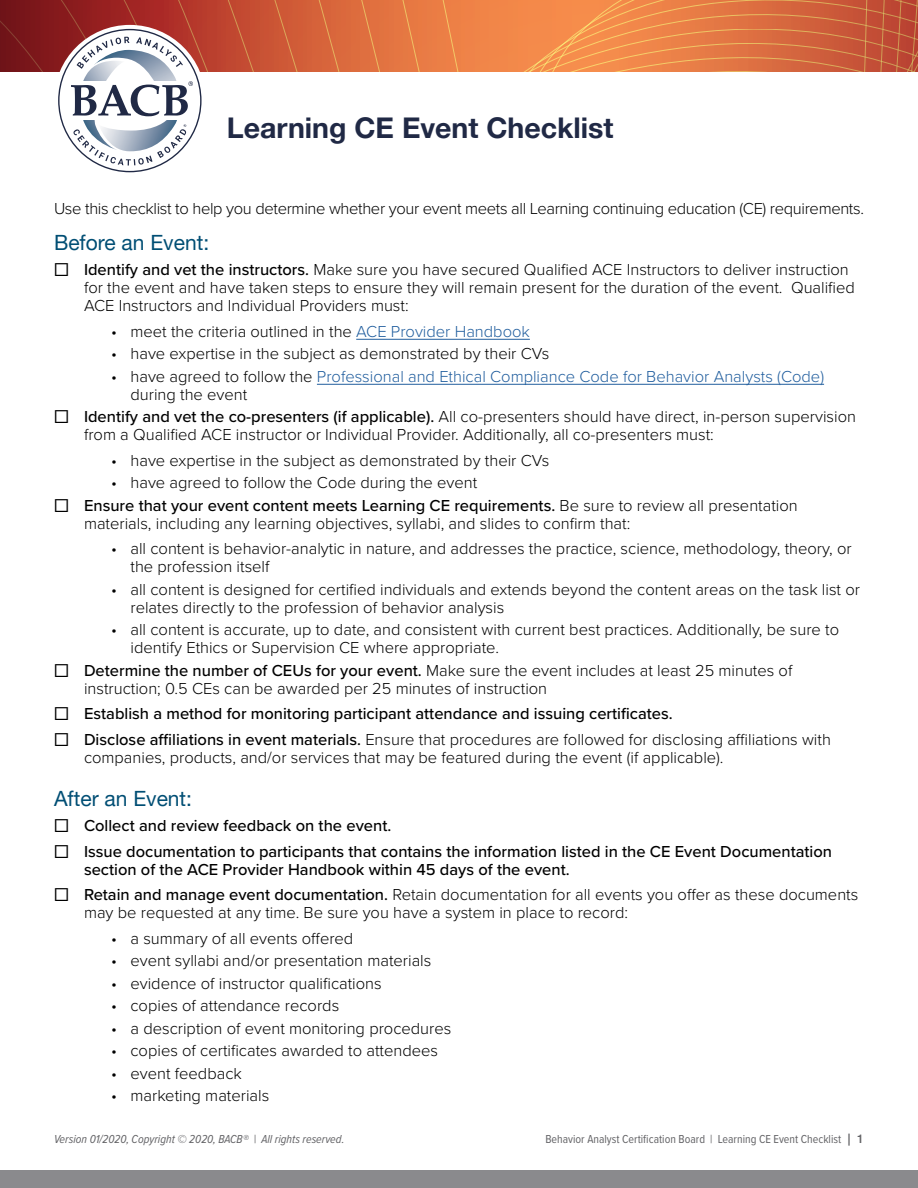
<style>
.page{position:relative;width:918px;height:1188px;background:#fff}
.page>*{position:absolute;margin:0;border:0;box-sizing:border-box;transform-origin:0 0}
.t1{font:700 28.5px "Helvetica Neue LT Pro";color:#202945}
.Section_Header{font:21px "Helvetica Neue LT Pro";color:#004e74}
.Body_Text{font:300 16.5px/18px "Proxima Nova";color:#000}
.t2{font:500 16.5px/18px "Proxima Nova";color:#000}
.Body_Text-2{font:300 16.5px "Proxima Nova";letter-spacing:-.02em;color:#000}
.t3{font:300 16.5px/18px "Proxima Nova";color:#215e9e}
.t4{font:12px "Proxima Nova Cond";color:#636366}
.t5{font:italic 12px "Proxima Nova Cond";color:#636366}
.s1{font-weight:400;font-size:22.5px}
.s2{font-weight:500}
.s3{color:#215e9e}
.s4{color:#000}
.s5{font-family:"Helvetica Neue LT Pro";font-weight:500}
</style>
<div class="page">
<hr style="left:356px;top:339px;width:174px;height:1px;background:#215e9e">
<hr style="left:317px;top:384px;width:507px;height:1px;background:#215e9e">
<div style="left:0;top:1171px;width:918px;height:17px;background:#8a8a8d"></div>
<svg style="left:0;top:0;width:918px;height:172px"></svg>
<p class="t1" style="left:227px;top:110px;width:388px">Learning CE Event Checklist</p>
<p class="Body_Text-2" style="left:54px;top:196px;width:812px">Use this checklist to help you determine whether your event meets all Learning continuing education (CE) requirements.</p>
<h1 class="Section_Header" style="left:54px;top:229px;width:157px">Before an Event:</h1>
<p class="Body_Text" style="left:84px;top:260px;width:772px;text-indent:-30px"><span class="s1">☐</span> <span class="s2">Identify and vet the instructors.</span> Make sure you have secured Qualified ACE Instructors to deliver instruction for the event and have taken steps to ensure they will remain present for the duration of the event. Qualified<br>ACE Instructors and Individual Providers must:</p>
<p class="Body_Text" style="left:111px;top:321px;width:420px">• meet the criteria outlined in the <span class="s3">ACE Provider Handbook</span></p>
<p class="Body_Text" style="left:111px;top:344px;width:440px">• have expertise in the subject as demonstrated by their CVs</p>
<p class="t3" style="left:130px;top:366px;width:695px;text-indent:-20px"><span class="s4">• have agreed to follow the</span> Professional and Ethical Compliance Code for Behavior Analysts (Code) <span class="s4">during the event</span></p>
<p class="Body_Text" style="left:84px;top:407px;width:774px;text-indent:-30px"><span class="s1">☐</span> <span class="s2">Identify and vet the co-presenters (if applicable).</span> All co-presenters should have direct, in-person supervision from a Qualified ACE instructor or Individual Provider. Additionally, all co-presenters must:</p>
<p class="Body_Text" style="left:111px;top:450px;width:440px">• have expertise in the subject as demonstrated by their CVs</p>
<p class="Body_Text" style="left:111px;top:473px;width:368px">• have agreed to follow the Code during the event</p>
<p class="Body_Text" style="left:84px;top:495px;width:715px;text-indent:-30px"><span class="s1">☐</span> <span class="s2">Ensure that your event content meets Learning CE requirements.</span> Be sure to review all presentation materials, including any learning objectives, syllabi, and slides to confirm that:</p>
<p class="Body_Text" style="left:130px;top:539px;width:723px;text-indent:-20px">• all content is behavior-analytic in nature, and addresses the practice, science, methodology, theory, or the profession itself</p>
<p class="Body_Text" style="left:130px;top:579px;width:731px;text-indent:-20px">• all content is designed for certified individuals and extends beyond the content areas on the task list or relates directly to the profession of behavior analysis</p>
<p class="Body_Text" style="left:130px;top:620px;width:710px;text-indent:-20px">• all content is accurate, up to date, and consistent with current best practices. Additionally, be sure to identify Ethics or Supervision CE where appropriate.</p>
<p class="Body_Text" style="left:84px;top:660px;width:710px;text-indent:-30px"><span class="s1">☐</span> <span class="s2">Determine the number of CEUs for your event.</span> Make sure the event includes at least 25 minutes of instruction; 0.5 CEs can be awarded per 25 minutes of instruction</p>
<p class="t2" style="left:54px;top:704px;width:620px"><span class="s1">☐</span> Establish a method for monitoring participant attendance and issuing certificates.</p>
<p class="Body_Text" style="left:84px;top:729px;width:748px;text-indent:-30px"><span class="s1">☐</span> <span class="s2">Disclose affiliations in event materials.</span> Ensure that procedures are followed for disclosing affiliations with companies, products, and/or services that may be featured during the event (if applicable).</p>
<h1 class="Section_Header" style="left:54px;top:785px;width:140px">After an Event:</h1>
<p class="t2" style="left:54px;top:816px;width:339px"><span class="s1">☐</span> Collect and review feedback on the event.</p>
<p class="t2" style="left:84px;top:842px;width:750px;text-indent:-30px"><span class="s1">☐</span> Issue documentation to participants that contains the information listed in the CE Event Documentation section of the ACE Provider Handbook within 45 days of the event.</p>
<p class="Body_Text" style="left:84px;top:885px;width:776px;text-indent:-30px"><span class="s1">☐</span> <span class="s2">Retain and manage event documentation.</span> Retain documentation for all events you offer as these documents may be requested at any time. Be sure you have a system in place to record:</p>
<p class="Body_Text" style="left:111px;top:928px;width:244px">• a summary of all events offered</p>
<p class="Body_Text" style="left:111px;top:951px;width:322px">• event syllabi and/or presentation materials</p>
<p class="Body_Text" style="left:111px;top:973px;width:272px">• evidence of instructor qualifications</p>
<p class="Body_Text" style="left:111px;top:996px;width:230px">• copies of attendance records</p>
<p class="Body_Text" style="left:111px;top:1018px;width:342px">• a description of event monitoring procedures</p>
<p class="Body_Text" style="left:111px;top:1041px;width:329px">• copies of certificates awarded to attendees</p>
<p class="Body_Text" style="left:111px;top:1063px;width:132px">• event feedback</p>
<p class="Body_Text" style="left:111px;top:1086px;width:160px">• marketing materials</p>
<p class="t5" style="left:54px;top:1131px;width:292px">Version 01/2020, Copyright © 2020, BACB® | All rights reserved.</p>
<p class="t4" style="left:545px;top:1131px;width:320px">Behavior Analyst Certification Board | Learning CE Event Checklist <span class="s5">| 1</span></p>
</div>
